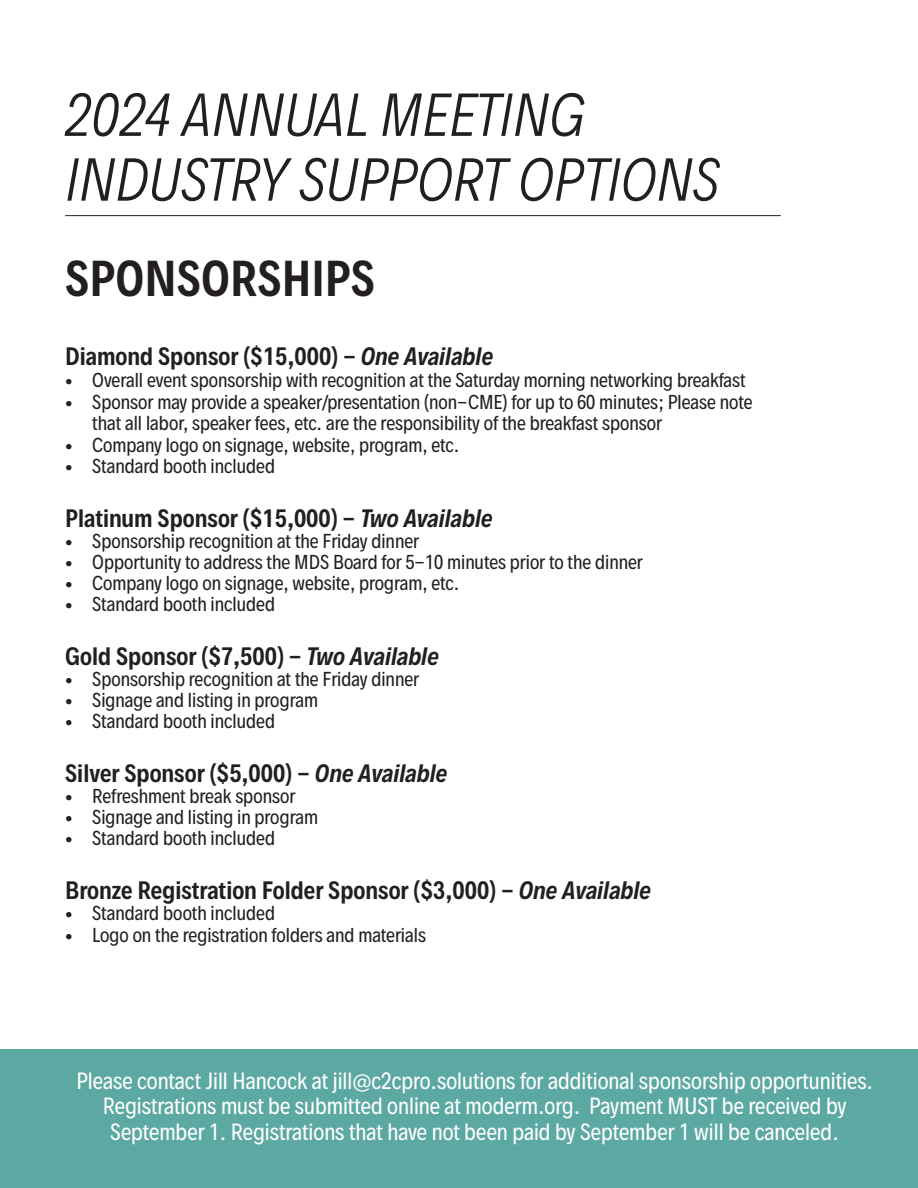
<style>
.page{position:relative;width:918px;height:1188px;background:#fff}
.page>*{position:absolute;margin:0;border:0;box-sizing:border-box;transform-origin:0 0}
.t1{font:italic 300 54px "Decalotype";color:#231f20}
.t2{font:600 45px "Decalotype";color:#231f20}
.t3{font:600 22.5px "Decalotype";color:#231f20}
.t4{font:21px/25.2px "Decalotype";color:#fff;text-align:center}
.t5{font:18px/21.6px "Decalotype";color:#231f20}
.s1{font-style:italic}
</style>
<div class="page">
<div style="left:0;top:1085px;width:918px;height:103px;background:#5ca8a2"></div>
<hr style="left:65px;top:215px;width:716px;height:1px;background:#231f20">
<div style="left:0;top:1049px;width:918px;height:136px;background:#5ca8a2"></div>
<p class="t1" style="left:65px;top:80px;width:521px">2024 ANNUAL MEETING</p>
<p class="t1" style="left:65px;top:145px;width:656px">INDUSTRY SUPPORT OPTIONS</p>
<p class="t2" style="left:65px;top:248px;width:311px">SPONSORSHIPS</p>
<p class="t3" style="left:65px;top:341px;width:429px">Diamond Sponsor ($15,000) - <span class="s1">One Available</span></p>
<p class="t5" style="left:65px;top:369px;width:682px">• Overall event sponsorship with recognition at the Saturday morning networking breakfast</p>
<p class="t5" style="left:92px;top:391px;width:662px;text-indent:-27px">• Sponsor may provide a speaker/presentation (non-CME) for up to 60 minutes; Please note that all labor, speaker fees, etc. are the responsibility of the breakfast sponsor</p>
<p class="t5" style="left:65px;top:434px;width:396px">• Company logo on signage, website, program, etc.</p>
<p class="t5" style="left:65px;top:455px;width:211px">• Standard booth included</p>
<p class="t3" style="left:65px;top:503px;width:429px">Platinum Sponsor ($15,000) - <span class="s1">Two Available</span></p>
<p class="t5" style="left:65px;top:530px;width:355px">• Sponsorship recognition at the Friday dinner</p>
<p class="t5" style="left:65px;top:551px;width:579px">• Opportunity to address the MDS Board for 5-10 minutes prior to the dinner</p>
<p class="t5" style="left:65px;top:572px;width:396px">• Company logo on signage, website, program, etc.</p>
<p class="t5" style="left:65px;top:593px;width:211px">• Standard booth included</p>
<p class="t3" style="left:65px;top:641px;width:375px">Gold Sponsor ($7,500) - <span class="s1">Two Available</span></p>
<p class="t5" style="left:65px;top:668px;width:355px">• Sponsorship recognition at the Friday dinner</p>
<p class="t5" style="left:65px;top:689px;width:254px">• Signage and listing in program</p>
<p class="t5" style="left:65px;top:710px;width:211px">• Standard booth included</p>
<p class="t3" style="left:65px;top:758px;width:383px">Silver Sponsor ($5,000) - <span class="s1">One Available</span></p>
<p class="t5" style="left:65px;top:785px;width:232px">• Refreshment break sponsor</p>
<p class="t5" style="left:65px;top:806px;width:254px">• Signage and listing in program</p>
<p class="t5" style="left:65px;top:827px;width:211px">• Standard booth included</p>
<p class="t3" style="left:65px;top:875px;width:587px">Bronze Registration Folder Sponsor ($3,000) - <span class="s1">One Available</span></p>
<p class="t5" style="left:65px;top:902px;width:211px">• Standard booth included</p>
<p class="t5" style="left:65px;top:924px;width:362px">• Logo on the registration folders and materials</p>
<p class="t4" style="left:76px;top:1068px;width:798px">Please contact Jill Hancock at jill@c2cpro.solutions for additional sponsorship opportunities.<br>Registrations must be submitted online at moderm.org. Payment MUST be received by<br>September 1. Registrations that have not been paid by September 1 will be canceled.</p>
<p class="t4" style="left:225px;top:1107px;width:469px">Please contact Jill Hancock at jill@c2cpro.solutions for</p>
</div>
